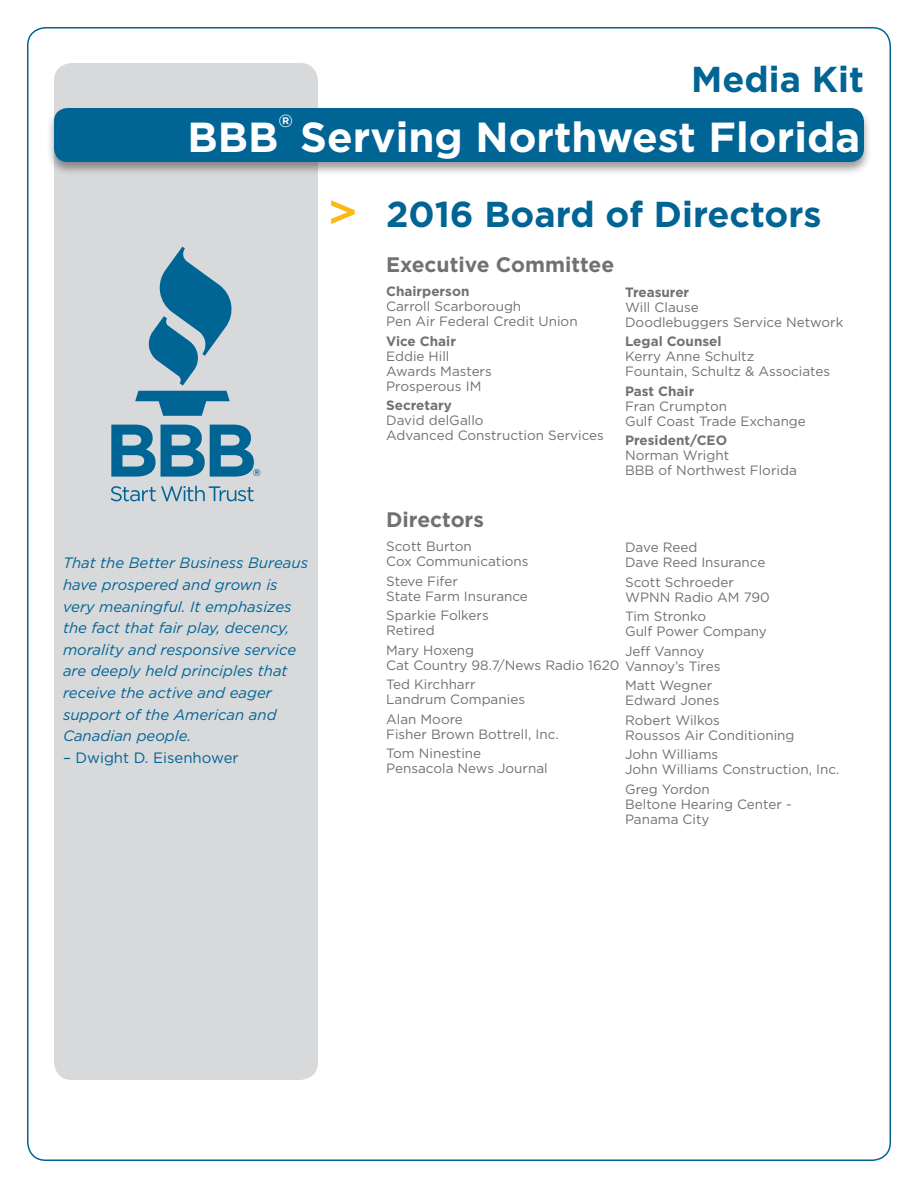
<style>
.page{position:relative;width:918px;height:1188px;background:#fff}
.page>*{position:absolute;margin:0;border:0;box-sizing:border-box;transform-origin:0 0}
.t1{font:700 42px "Gotham";color:#fff}
.Headline{font:700 36px "Gotham";color:#006494}
.t2{font:700 36px "Verdana";color:#fcb814}
.Subhead{font:700 21px "Gotham";color:#717074}
.t3{font:700 17.55px "Gotham";color:#fff}
.t4{font:italic 15px/21.6px "Gotham";color:#006494}
.t5{font:15px "Gotham";color:#006494}
.Directors{font:13.5px/15px "Gotham";color:#717074}
.t6{font:700 10.05px "Gotham";color:#006494}
.s1{font-weight:700}
</style>
<div class="page">
<div style="left:54px;top:63px;width:264px;height:1017px;background:#d8d9db;border-radius:18px"></div>
<svg style="left:135px;top:247px;width:97px;height:169px"></svg>
<svg style="left:111px;top:425px;width:143px;height:52px"></svg>
<svg style="left:111px;top:486px;width:143px;height:15px"></svg>
<div style="left:46px;top:106px;width:826px;height:71px;background:#231f20;opacity:.45"></div>
<div style="left:54px;top:108px;width:810px;height:54px;background:#006494;border-radius:14px"></div>
<p class="t3" style="left:278px;top:111px;width:16px">®</p>
<h1 class="t1" style="left:187px;top:113px;width:92px">BBB</h1>
<h2 class="Headline" style="left:691px;top:58px;width:174px">Media Kit</h2>
<h1 class="t1" style="left:300px;top:113px;width:561px">Serving Northwest Florida</h1>
<p class="t6" style="left:253px;top:466px;width:10px">®</p>
<p class="t2" style="left:327px;top:185px;width:33px">&gt;</p>
<p class="Headline" style="left:386px;top:193px;width:437px">2016 Board of Directors</p>
<p class="Subhead" style="left:386px;top:253px;width:230px">Executive Committee</p>
<p class="Directors" style="left:386px;top:284px;width:193px"><span class="s1">Chairperson<br></span>Carroll Scarborough<br>Pen Air Federal Credit Union</p>
<p class="Directors" style="left:386px;top:334px;width:107px"><span class="s1">Vice Chair<br></span>Eddie Hill<br>Awards Masters<br>Prosperous IM</p>
<p class="Directors" style="left:386px;top:398px;width:219px"><span class="s1">Secretary<br></span>David delGallo<br>Advanced Construction Services</p>
<p class="Directors" style="left:625px;top:285px;width:220px"><span class="s1">Treasurer<br></span>Will Clause<br>Doodlebuggers Service Network</p>
<p class="Directors" style="left:625px;top:334px;width:207px"><span class="s1">Legal Counsel<br></span>Kerry Anne Schultz<br>Fountain, Schultz &amp; Associates</p>
<p class="Directors" style="left:625px;top:384px;width:182px"><span class="s1">Past Chair<br></span>Fran Crumpton<br>Gulf Coast Trade Exchange</p>
<p class="Directors" style="left:625px;top:433px;width:173px"><span class="s1">President/CEO<br></span>Norman Wright<br>BBB of Northwest Florida</p>
<p class="t4" style="left:63px;top:552px;width:247px">That the Better Business Bureaus have prospered and grown is very meaningful. It emphasizes the fact that fair play, decency, morality and responsive service are deeply held principles that receive the active and eager support of the American and<br>Canadian people.</p>
<p class="t5" style="left:63px;top:749px;width:177px">– Dwight D. Eisenhower</p>
<p class="Subhead" style="left:386px;top:508px;width:99px">Directors</p>
<p class="Directors" style="left:386px;top:539px;width:144px">Scott Burton<br>Cox Communications</p>
<p class="Directors" style="left:386px;top:573px;width:143px">Steve Fifer<br>State Farm Insurance</p>
<p class="Directors" style="left:386px;top:608px;width:104px">Sparkie Folkers<br>Retired</p>
<p class="Directors" style="left:386px;top:642px;width:336px">Mary Hoxeng<br>Cat Country 98.7/News Radio 1620 Vannoy’s Tires</p>
<p class="Directors" style="left:386px;top:677px;width:140px">Ted Kirchharr<br>Landrum Companies</p>
<p class="Directors" style="left:386px;top:711px;width:174px">Alan Moore<br>Fisher Brown Bottrell, Inc.</p>
<p class="Directors" style="left:386px;top:746px;width:163px">Tom Ninestine<br>Pensacola News Journal</p>
<p class="Directors" style="left:625px;top:540px;width:142px">Dave Reed<br>Dave Reed Insurance</p>
<p class="Directors" style="left:625px;top:574px;width:146px">Scott Schroeder<br>WPNN Radio AM 790</p>
<p class="Directors" style="left:625px;top:609px;width:143px">Tim Stronko<br>Gulf Power Company</p>
<p class="Directors" style="left:625px;top:643px;width:81px">Jeff Vannoy</p>
<p class="Directors" style="left:625px;top:678px;width:96px">Matt Wegner<br>Edward Jones</p>
<p class="Directors" style="left:625px;top:712px;width:171px">Robert Wilkos<br>Roussos Air Conditioning</p>
<p class="Directors" style="left:625px;top:747px;width:216px">John Williams<br>John Williams Construction, Inc.</p>
<p class="Directors" style="left:625px;top:781px;width:168px">Greg Yordon<br>Beltone Hearing Center -<br>Panama City</p>
</div>
